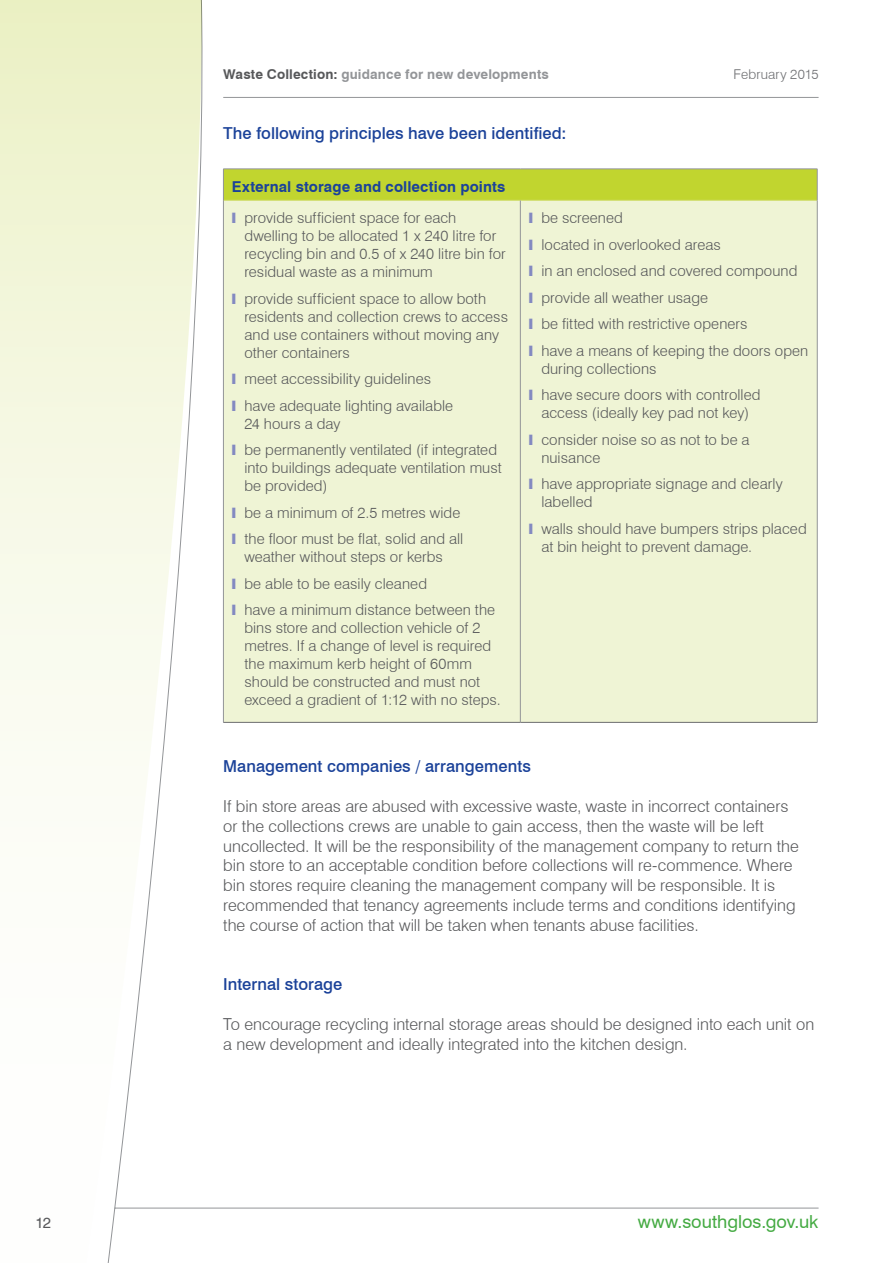
<style>
.page{position:relative;width:893px;height:1263px;background:#fff}
.page>*{position:absolute;margin:0;border:0;box-sizing:border-box;transform-origin:0 0}
.t1{font:18px "Swiss 721 BT";color:#44aa42}
.t2{font:300 16.5px/19.8px "Swiss 721 BT";color:#57585a}
.t3{font:500 16.5px "Swiss 721 BT";letter-spacing:.005em;color:#1b4299}
.t4{font:300 15px/26.5px "Swiss 721 BT";letter-spacing:.005em;color:#57585a}
.t5{font:700 15px/31.5px "Swiss 721 BT";letter-spacing:.005em;color:#1b4299}
.t6{font:15px "Swiss 721 BT";color:#57585a}
.t7{font:700 13.5px "Swiss 721 BT";letter-spacing:.01em;color:#939598}
.t8{font:300 13.5px "Swiss 721 BT";letter-spacing:.01em;color:#6c6d70}
.s1{color:#57585a}
.s2{color:#8389c1}
.s3{font-weight:300;color:#57585a}
</style>
<div class="page">
<svg style="left:0;top:0;width:106px;height:796px"></svg>
<hr style="left:115px;top:1208px;width:704px;height:1px;background:#939598">
<hr style="left:223px;top:97px;width:596px;height:1px;background:#939598">
<svg style="left:106px;top:0;width:100px;height:1263px"></svg>
<div style="left:223px;top:169px;width:594px;height:31px;background:#c1d52f"></div>
<div style="left:224px;top:201px;width:593px;height:521px;background:#eff4d5"></div>
<hr style="left:223px;top:722px;width:297px;height:1px;background:#6c6d70">
<hr style="left:520px;top:722px;width:297px;height:1px;background:#6c6d70">
<hr style="left:224px;top:200px;width:296px;height:1px;background:#d2df71">
<hr style="left:520px;top:200px;width:297px;height:1px;background:#d2df71">
<hr style="left:223px;top:169px;width:297px;height:1px;background:#939598">
<hr style="left:223px;top:169px;width:1px;height:31px;background:#939598">
<hr style="left:520px;top:169px;width:297px;height:1px;background:#939598">
<hr style="left:817px;top:169px;width:1px;height:31px;background:#939598">
<hr style="left:223px;top:200px;width:1px;height:522px;background:#939598">
<hr style="left:817px;top:200px;width:1px;height:522px;background:#939598">
<hr style="left:520px;top:200px;width:1px;height:522px;background:#939598">
<p class="t7" style="left:223px;top:66px;width:327px"><span class="s1">Waste Collection:</span> guidance for new developments</p>
<p class="t8" style="left:734px;top:66px;width:86px">February 2015</p>
<p class="t3" style="left:223px;top:123px;width:345px">The following principles have been identified:</p>
<p class="t5" style="left:232px;top:171px;width:275px">External storage and collection points <span class="s2">❙</span> <span class="s3">provide sufficient space for each</span></p>
<p class="t4" style="left:244px;top:227px;width:263px;line-height:18px">dwelling to be allocated 1 x 240 litre for recycling bin and 0.5 of x 240 litre bin for residual waste as a minimum</p>
<p class="t4" style="left:244px;top:289px;width:265px;line-height:18px;text-indent:-12px"><span class="s2">❙</span> provide sufficient space to allow both residents and collection crews to access and use containers without moving any other containers</p>
<p class="t4" style="left:232px;top:366px;width:223px"><span class="s2">❙</span> meet accessibility guidelines<br><span class="s2">❙</span> have adequate lighting available</p>
<p class="t4" style="left:232px;top:410px;width:267px;text-indent:12px">24 hours a day<br><span class="s2">❙</span> be permanently ventilated (if integrated</p>
<p class="t4" style="left:244px;top:459px;width:259px;line-height:18px">into buildings adequate ventilation must be provided)</p>
<p class="t4" style="left:232px;top:499px;width:233px"><span class="s2">❙</span> be a minimum of 2.5 metres wide <span class="s2">❙</span> the floor must be flat, solid and all</p>
<p class="t4" style="left:232px;top:544px;width:265px;text-indent:12px">weather without steps or kerbs<br><span class="s2">❙</span> be able to be easily cleaned<br><span class="s2">❙</span> have a minimum distance between the</p>
<p class="t4" style="left:244px;top:619px;width:258px;line-height:18px">bins store and collection vehicle of 2 metres. If a change of level is required the maximum kerb height of 60mm should be constructed and must not exceed a gradient of 1:12 with no steps.</p>
<p class="t4" style="left:529px;top:205px;width:281px"><span class="s2">❙</span> be screened<br><span class="s2">❙</span> located in overlooked areas<br><span class="s2">❙</span> in an enclosed and covered compound<br><span class="s2">❙</span> provide all weather usage<br><span class="s2">❙</span> be fitted with restrictive openers<br><span class="s2">❙</span> have a means of keeping the doors open</p>
<p class="t4" style="left:529px;top:355px;width:233px;text-indent:12px">during collections<br><span class="s2">❙</span> have secure doors with controlled</p>
<p class="t4" style="left:529px;top:400px;width:222px;text-align:right">access (ideally key pad not key)<br><span class="s2">❙</span> consider noise so as not to be a</p>
<p class="t4" style="left:529px;top:444px;width:255px;text-indent:12px">nuisance<br><span class="s2">❙</span> have appropriate signage and clearly</p>
<p class="t4" style="left:529px;top:489px;width:279px;text-indent:12px">labelled<br><span class="s2">❙</span> walls should have bumpers strips placed</p>
<p class="t4" style="left:541px;top:533px;width:212px">at bin height to prevent damage.</p>
<p class="t3" style="left:223px;top:756px;width:309px">Management companies / arrangements</p>
<p class="t2" style="left:223px;top:796px;width:577px">If bin store areas are abused with excessive waste, waste in incorrect containers or the collections crews are unable to gain access, then the waste will be left uncollected. It will be the responsibility of the management company to return the bin store to an acceptable condition before collections will re-commence. Where bin stores require cleaning the management company will be responsible. It is recommended that tenancy agreements include terms and conditions identifying the course of action that will be taken when tenants abuse facilities.</p>
<p class="t3" style="left:223px;top:974px;width:121px">Internal storage</p>
<p class="t2" style="left:223px;top:1014px;width:593px">To encourage recycling internal storage areas should be designed into each unit on a new development and ideally integrated into the kitchen design.</p>
<p class="t6" style="left:36px;top:1213px;width:17px">12</p>
<p class="t1" style="left:638px;top:1210px;width:182px">www.southglos.gov.uk</p>
</div>
